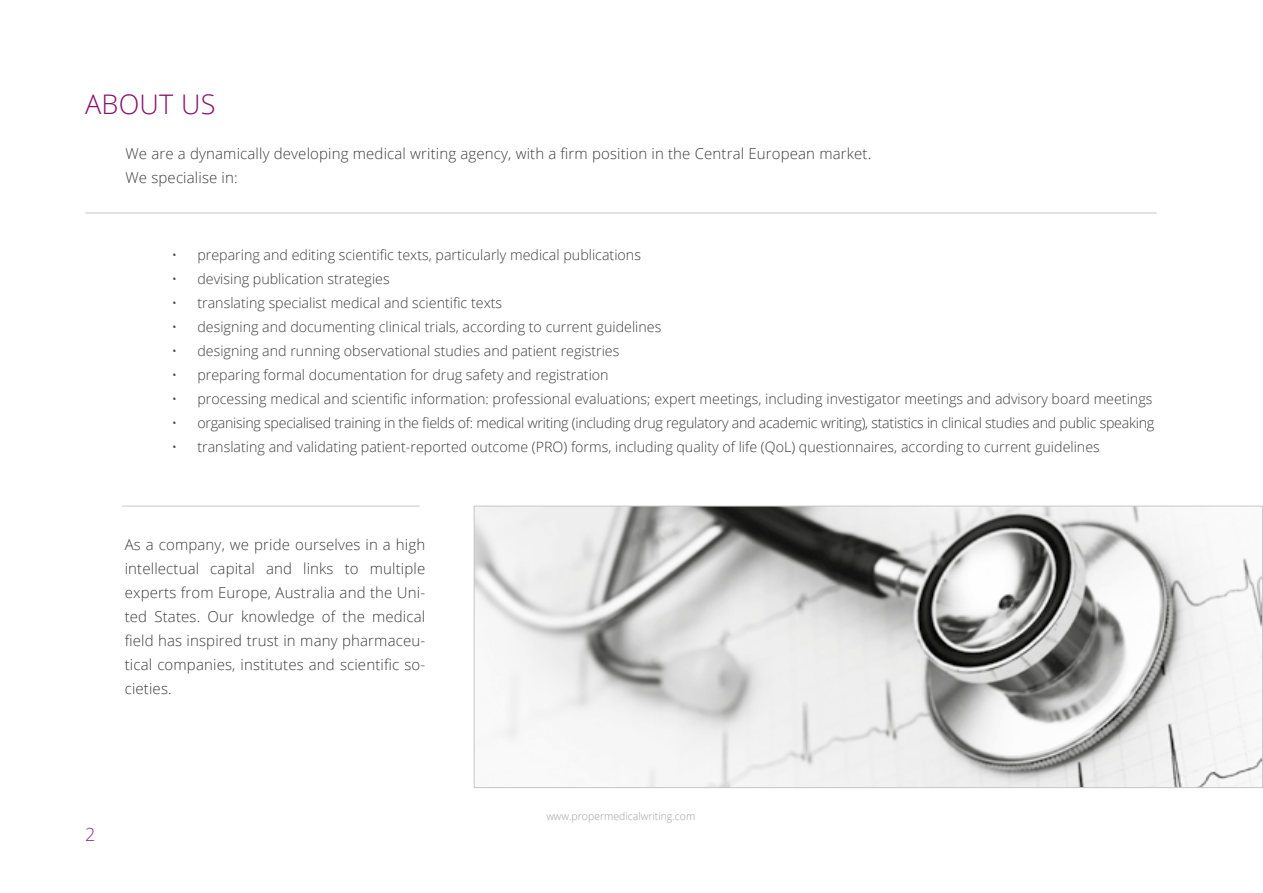
<style>
.page{position:relative;width:1263px;height:893px;background:#fff}
.page>*{position:absolute;margin:0;border:0;box-sizing:border-box;transform-origin:0 0}
.t1{font:300 27px "Open Sans";letter-spacing:.01em;color:#89106a}
.t2{font:300 18px "Open Sans";color:#932d75}
.t3{font:300 15px/24px "Open Sans";letter-spacing:.01em;color:#3c3c3b}
.t4{font:300 14.25px "Open Sans";color:#3c3c3b}
.t5{font:300 14.25px "Open Sans";letter-spacing:-.02em;color:#3c3c3b}
.t6{font:300 10.5px "Open Sans";color:#9d9d9c}
</style>
<div class="page">
<hr style="left:85px;top:213px;width:1072px;height:1px;background:#c6c6c6">
<hr style="left:122px;top:506px;width:298px;height:1px;background:#c6c6c6">
<img style="left:476px;top:508px;width:785px;height:278px">
<h1 class="t1" style="left:85px;top:86px;width:132px">ABOUT US</h1>
<p class="t3" style="left:125px;top:141px;width:747px">We are a dynamically developing medical writing agency, with a firm position in the Central European market.<br>We specialise in:</p>
<p class="t4" style="left:172px;top:245px;width:471px">• preparing and editing scientific texts, particularly medical publications</p>
<p class="t4" style="left:172px;top:269px;width:219px">• devising publication strategies</p>
<p class="t4" style="left:172px;top:293px;width:332px">• translating specialist medical and scientific texts</p>
<p class="t4" style="left:172px;top:317px;width:491px">• designing and documenting clinical trials, according to current guidelines</p>
<p class="t4" style="left:172px;top:341px;width:449px">• designing and running observational studies and patient registries</p>
<p class="t4" style="left:172px;top:365px;width:438px">• preparing formal documentation for drug safety and registration</p>
<p class="t4" style="left:172px;top:389px;width:982px">• processing medical and scientific information: professional evaluations; expert meetings, including investigator meetings and advisory board meetings</p>
<p class="t5" style="left:172px;top:413px;width:984px">• organising specialised training in the fields of: medical writing (including drug regulatory and academic writing), statistics in clinical studies and public speaking</p>
<p class="t4" style="left:172px;top:437px;width:929px">• translating and validating patient-reported outcome (PRO) forms, including quality of life (QoL) questionnaires, according to current guidelines</p>
<p class="t3" style="left:125px;top:532px;width:302px;text-align:justify">As a company, we pride ourselves in a high intellectual capital and links to multiple experts from Europe, Australia and the Uni&shy;ted States. Our knowledge of the medical field has inspired trust in many pharmaceu&shy;tical companies, institutes and scientific so&shy;cieties.</p>
<p class="t2" style="left:85px;top:822px;width:12px">2</p>
<p class="t6" style="left:546px;top:809px;width:150px">www.propermedicalwriting.com</p>
</div>
